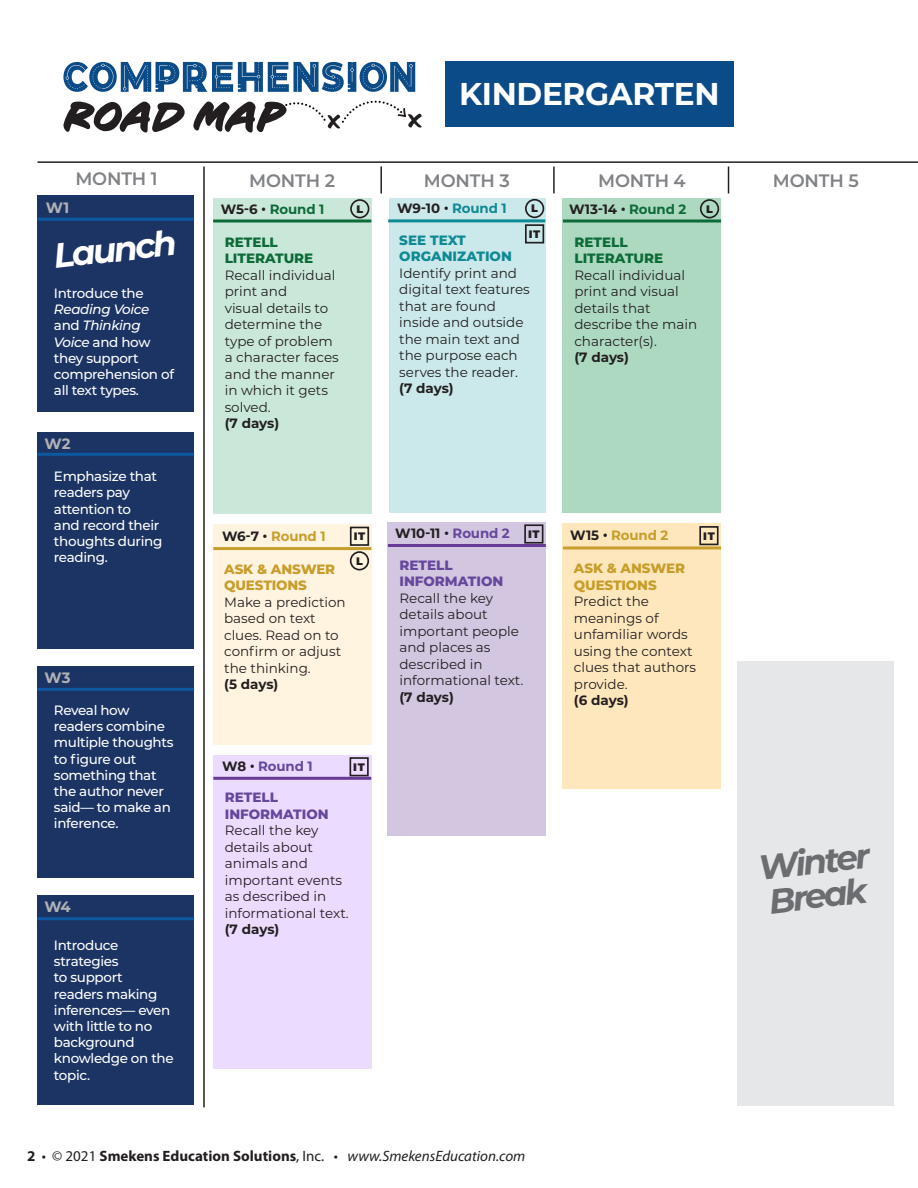
<style>
.page{position:relative;width:918px;height:1188px;background:#fff}
.page>*{position:absolute;margin:0;border:0;box-sizing:border-box;transform-origin:0 0}
.t1{font:italic 700 34.5px "Montserrat";color:#6c6d70}
.t2{font:italic 700 34.5px "Montserrat";color:#fff}
.t3{font:700 31.5px "Montserrat";letter-spacing:-.01em;color:#fff}
.t4{font:600 18px "Montserrat";letter-spacing:-.01em;color:#808285}
.t5{font:700 15px "Myriad Pro";color:#231f20}
.t6{font:700 15px "Montserrat";letter-spacing:-.005em;color:#b0b2b5}
.t7{font:13.5px/16.5px "Montserrat";color:#231f20}
.t8{font:500 13.5px/16.2px "Montserrat";letter-spacing:-.025em;color:#fff}
.t9{font:700 13.5px "Montserrat";letter-spacing:-.01em;color:#231f20}
.t10{font:800 13.5px/16.5px "Montserrat";color:#65479c}
.t11{font:700 13.5px "Montserrat";letter-spacing:-.01em;color:#c89d2b}
.t12{font:700 13.5px "Montserrat";letter-spacing:-.01em;color:#0d6b38}
.t13{font:700 13.5px "Montserrat";letter-spacing:-.01em;color:#65479c}
.t14{font:900 10.95px "Montserrat";color:#231f20}
.t15{font:900 10.8px "Montserrat";letter-spacing:.07em;color:#231f20}
.s1{font-style:italic}
.s2{color:#231f20}
.s3{font-weight:800;color:#0d6b38}
.s4{color:#0f8994}
.s5{font-weight:800;color:#0f8994}
.s6{font-weight:800;color:#c89d2b}
.s7{color:#65479c}
.s8{font-weight:400}
.s9{font-weight:400;font-style:italic}
.s10{color:#0d6b38}
</style>
<div class="page">
<div style="left:445px;top:62px;width:288px;height:66px;background:#0b4b87"></div>
<hr style="left:380px;top:167px;width:2px;height:26px;background:#231f20">
<hr style="left:553px;top:167px;width:2px;height:26px;background:#231f20">
<svg style="left:728px;top:167px;width:1px;height:26px"></svg>
<hr style="left:38px;top:161px;width:880px;height:2px;background:#231f20">
<hr style="left:203px;top:167px;width:2px;height:940px;background:#231f20">
<div style="left:213px;top:198px;width:158px;height:316px;background:#cae8d9"></div>
<hr style="left:213px;top:219px;width:158px;height:3px;background:#0d6b38">
<div style="left:350px;top:199px;width:19px;height:19px;border:2px solid #231f20;border-radius:50%"></div>
<div style="left:563px;top:198px;width:158px;height:315px;background:#add9c1"></div>
<hr style="left:563px;top:219px;width:158px;height:3px;background:#0d6b38">
<div style="left:700px;top:199px;width:19px;height:19px;border:2px solid #231f20;border-radius:50%"></div>
<div style="left:563px;top:524px;width:158px;height:265px;background:#fee7bd"></div>
<hr style="left:563px;top:546px;width:158px;height:3px;background:#c89d2b">
<div style="left:699px;top:526px;width:20px;height:19px;border:2px solid #231f20"></div>
<div style="left:213px;top:524px;width:158px;height:221px;background:#fff4e0"></div>
<hr style="left:213px;top:547px;width:158px;height:3px;background:#c89d2b">
<div style="left:350px;top:551px;width:19px;height:19px;border:2px solid #231f20;border-radius:50%"></div>
<div style="left:350px;top:527px;width:19px;height:19px;border:2px solid #231f20"></div>
<div style="left:389px;top:198px;width:156px;height:314px;background:#cbe9ea"></div>
<hr style="left:388px;top:219px;width:157px;height:3px;background:#0f8994">
<div style="left:525px;top:199px;width:19px;height:19px;border:2px solid #231f20;border-radius:50%"></div>
<div style="left:525px;top:224px;width:19px;height:20px;border:2px solid #231f20"></div>
<div style="left:213px;top:755px;width:158px;height:314px;background:#ebdbff"></div>
<hr style="left:213px;top:777px;width:158px;height:3px;background:#683b97">
<div style="left:350px;top:757px;width:19px;height:19px;border:2px solid #231f20"></div>
<div style="left:388px;top:523px;width:158px;height:313px;background:#d3c6e1"></div>
<hr style="left:388px;top:544px;width:158px;height:3px;background:#683b97">
<div style="left:524px;top:524px;width:19px;height:20px;border:2px solid #231f20"></div>
<svg style="left:63px;top:62px;width:352px;height:30px"></svg>
<svg style="left:63px;top:101px;width:122px;height:32px"></svg>
<svg style="left:193px;top:100px;width:229px;height:33px"></svg>
<div style="left:38px;top:195px;width:156px;height:217px;background:#1c3464"></div>
<hr style="left:38px;top:218px;width:156px;height:3px;background:#0d59a1">
<div style="left:38px;top:432px;width:156px;height:217px;background:#1c3464"></div>
<hr style="left:38px;top:453px;width:156px;height:3px;background:#0d59a1">
<div style="left:38px;top:666px;width:156px;height:212px;background:#1c3464"></div>
<hr style="left:38px;top:688px;width:156px;height:3px;background:#0d59a1">
<div style="left:38px;top:896px;width:156px;height:210px;background:#1c3464"></div>
<hr style="left:38px;top:917px;width:156px;height:3px;background:#0d59a1">
<div style="left:738px;top:661px;width:156px;height:445px;background:#e6e7e9"></div>
<p class="t3" style="left:459px;top:71px;width:262px">KINDERGARTEN</p>
<p class="t4" style="left:75px;top:166px;width:84px">MONTH 1</p>
<p class="t4" style="left:249px;top:168px;width:87px">MONTH 2</p>
<p class="t4" style="left:424px;top:168px;width:87px">MONTH 3</p>
<p class="t4" style="left:598px;top:168px;width:89px">MONTH 4</p>
<p class="t4" style="left:773px;top:168px;width:87px">MONTH 5</p>
<p class="t6" style="left:46px;top:197px;width:25px">W1</p>
<p class="t2" style="left:51px;top:232px;width:125px;rotate:-7deg">Launch</p>
<p class="t8" style="left:54px;top:284px;width:122px">Introduce the<br><span class="s1">Reading Voice </span>and <span class="s1">Thinking<br>Voice</span> and how they support comprehension of all text types.</p>
<p class="t6" style="left:45px;top:433px;width:27px">W2</p>
<p class="t8" style="left:54px;top:468px;width:110px">Emphasize that readers pay attention to<br>and record their thoughts during reading.</p>
<p class="t6" style="left:45px;top:667px;width:28px">W3</p>
<p class="t8" style="left:54px;top:701px;width:121px">Reveal how readers combine multiple thoughts to figure out something that the author never said— to make an inference.</p>
<p class="t6" style="left:44px;top:896px;width:28px">W4</p>
<p class="t8" style="left:54px;top:937px;width:121px">Introduce strategies<br>to support readers making inferences— even with little to no background knowledge on the topic.</p>
<p class="t12" style="left:221px;top:200px;width:105px"><span class="s2">W5-6 •</span> Round 1</p>
<p class="t14" style="left:356px;top:201px;width:8px">L</p>
<p class="t7" style="left:225px;top:234px;width:116px"><span class="s3">RETELL<br>LITERATURE<br></span>Recall individual print and<br>visual details to determine the type of problem a character faces and the manner in which it gets solved.</p>
<p class="t9" style="left:225px;top:414px;width:56px">(7 days)</p>
<p class="t9" style="left:397px;top:199px;width:111px">W9-10 • <span class="s4">Round 1</span></p>
<p class="t14" style="left:531px;top:200px;width:8px">L</p>
<p class="t15" style="left:529px;top:226px;width:13px">IT</p>
<p class="t7" style="left:399px;top:232px;width:132px"><span class="s5">SEE TEXT<br>ORGANIZATION<br></span>Identify print and digital text features that are found inside and outside the main text and the purpose each serves the reader.</p>
<p class="t9" style="left:399px;top:379px;width:56px">(7 days)</p>
<p class="t11" style="left:222px;top:526px;width:105px"><span class="s2">W6-7 •</span> Round 1</p>
<p class="t7" style="left:224px;top:560px;width:123px"><span class="s6">ASK &amp; ANSWER<br>QUESTIONS<br></span>Make a prediction based on text clues. Read on to confirm or adjust the thinking.</p>
<p class="t9" style="left:224px;top:675px;width:56px">(5 days)</p>
<p class="t15" style="left:354px;top:528px;width:13px">IT</p>
<p class="t14" style="left:356px;top:553px;width:8px">L</p>
<p class="t13" style="left:222px;top:756px;width:92px"><span class="s2">W8 •</span> Round 1</p>
<p class="t15" style="left:353px;top:759px;width:13px">IT</p>
<p class="t10" style="left:225px;top:789px;width:105px">RETELL<br>INFORMATION</p>
<p class="t7" style="left:225px;top:822px;width:125px">Recall the key details about animals and important events as described in informational text.</p>
<p class="t9" style="left:225px;top:920px;width:56px">(7 days)</p>
<p class="t9" style="left:395px;top:524px;width:116px">W10-11 • <span class="s7">Round 2</span></p>
<p class="t15" style="left:528px;top:526px;width:13px">IT</p>
<p class="t10" style="left:399px;top:556px;width:105px">RETELL<br>INFORMATION</p>
<p class="t7" style="left:399px;top:589px;width:125px">Recall the key details about important people and places as described in informational text.</p>
<p class="t9" style="left:399px;top:687px;width:56px">(7 days)</p>
<p class="t5" style="left:27px;top:1146px;width:500px">2 <span class="s8">• © 2021</span> Smekens Education Solutions<span class="s8">, Inc. •</span> <span class="s9">www.SmekensEducation.com</span></p>
<p class="t9" style="left:569px;top:200px;width:119px">W13-14 • <span class="s10">Round 2</span></p>
<p class="t14" style="left:706px;top:201px;width:8px">L</p>
<p class="t7" style="left:574px;top:234px;width:124px"><span class="s3">RETELL<br>LITERATURE<br></span>Recall individual print and visual details that describe the main character(s).</p>
<p class="t9" style="left:574px;top:348px;width:56px">(7 days)</p>
<p class="t11" style="left:570px;top:526px;width:100px"><span class="s2">W15 •</span> Round 2</p>
<p class="t15" style="left:703px;top:528px;width:13px">IT</p>
<p class="t7" style="left:574px;top:560px;width:124px"><span class="s6">ASK &amp; ANSWER<br>QUESTIONS<br></span>Predict the meanings of unfamiliar words using the context clues that authors provide.</p>
<p class="t9" style="left:574px;top:691px;width:56px">(6 days)</p>
<p class="t1" style="left:755px;top:844px;width:114px;rotate:-7deg">Winter</p>
<p class="t1" style="left:766px;top:877px;width:100px;rotate:-7deg">Break</p>
</div>
